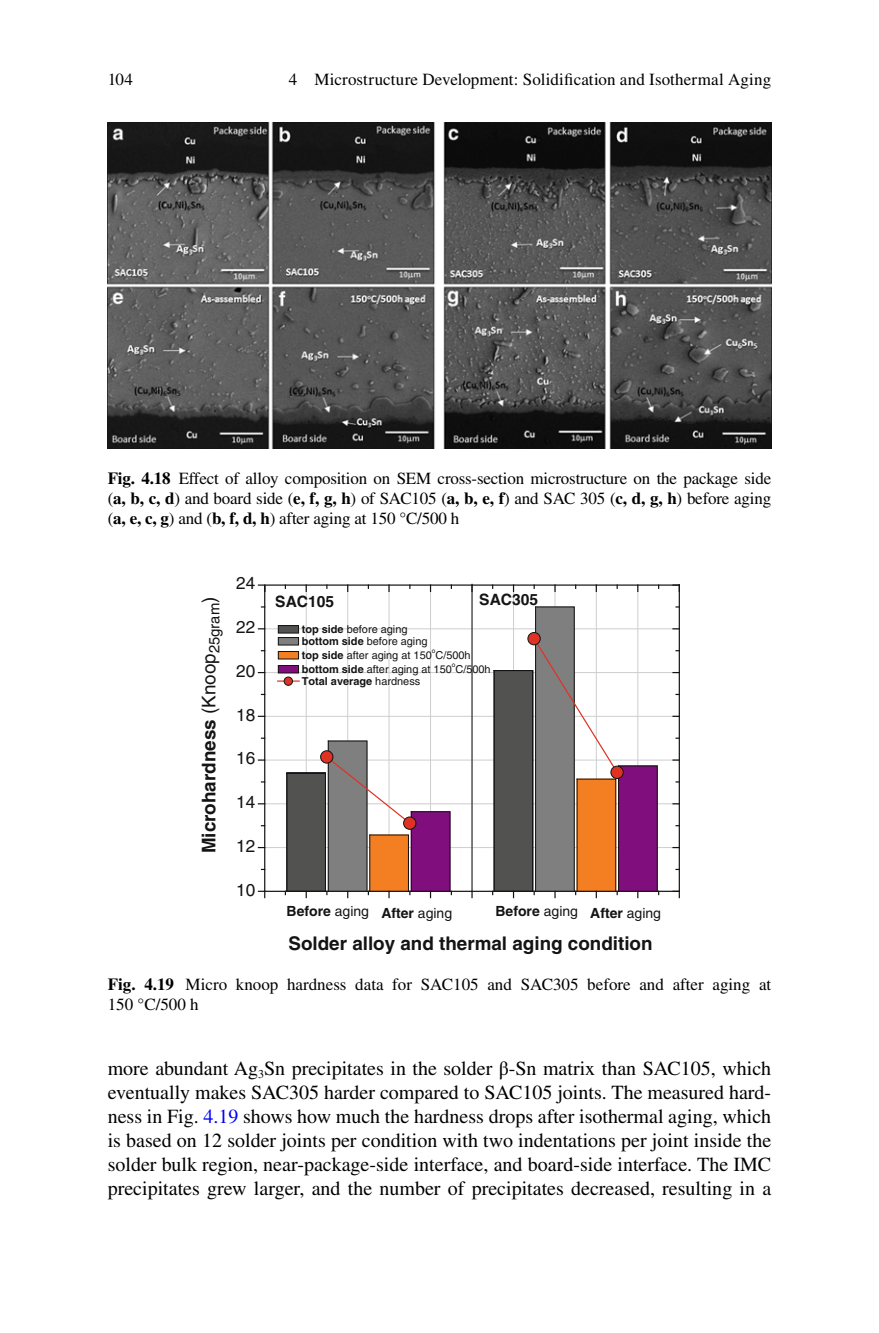
<style>
.page{position:relative;width:879px;height:1333px;background:#fff}
.page>*{position:absolute;margin:0;border:0;box-sizing:border-box;transform-origin:0 0}
.t1{font:20px/24px "Lngmxv Times";color:#000;text-align:justify}
.t2{font:700 18.8px "Ldyvxy Helvetica";color:#131413}
.t3{font:17.2px "Lrxxdq Helvetica";color:#131413}
.t4{font:17px/20px "Lngmxv Times";color:#000;text-align:justify}
.t5{font:700 15.6px "Ldyvxy Helvetica";color:#131413}
.t6{font:700 14px "Ldyvxy Helvetica";color:#131413}
.t7{font:11px/12px "Lrxxdq Helvetica";color:#131413}
.t8{font:700 11px "Ldyvxy Helvetica";color:#131413}
.t9{font:6.4px "Lrxxdq Helvetica";color:#131413}
.s1{font-family:"Jhhhpf Times";font-weight:700}
.s2{font-family:"Lrxxdq Helvetica";font-weight:400}
.s3{font-family:"Ldyvxy Helvetica";font-weight:700}
.s4{font-family:"Hhgnxv STIX General"}
.s5{color:#0000fa}
</style>
<div class="page">
<img style="left:108px;top:122px;width:663px;height:326px">
<hr style="left:306px;top:585px;width:1px;height:306px;background:#cdcece">
<hr style="left:347px;top:585px;width:1px;height:306px;background:#cdcece">
<hr style="left:389px;top:585px;width:1px;height:306px;background:#cdcece">
<hr style="left:430px;top:585px;width:1px;height:306px;background:#cdcece">
<hr style="left:513px;top:585px;width:1px;height:306px;background:#cdcece">
<hr style="left:555px;top:585px;width:1px;height:306px;background:#cdcece">
<hr style="left:596px;top:585px;width:1px;height:306px;background:#cdcece">
<hr style="left:637px;top:585px;width:1px;height:306px;background:#cdcece">
<hr style="left:265px;top:847px;width:414px;height:1px;background:#cdcece">
<hr style="left:265px;top:803px;width:414px;height:1px;background:#cdcece">
<hr style="left:265px;top:759px;width:414px;height:1px;background:#cdcece">
<hr style="left:265px;top:716px;width:414px;height:1px;background:#cdcece">
<hr style="left:265px;top:672px;width:414px;height:1px;background:#cdcece">
<hr style="left:265px;top:628px;width:414px;height:1px;background:#cdcece">
<svg style="left:285px;top:740px;width:167px;height:157px"></svg>
<svg style="left:471px;top:891px;width:2px;height:6px"></svg>
<svg style="left:492px;top:606px;width:167px;height:291px"></svg>
<hr style="left:265px;top:890px;width:414px;height:1px;background:#131413">
<svg style="left:258px;top:890px;width:7px;height:7px"></svg>
<svg style="left:258px;top:715px;width:6px;height:2px"></svg>
<hr style="left:264px;top:585px;width:1px;height:306px;background:#131413">
<svg style="left:388px;top:585px;width:2px;height:6px"></svg>
<hr style="left:265px;top:584px;width:414px;height:1px;background:#131413">
<svg style="left:673px;top:890px;width:7px;height:7px"></svg>
<svg style="left:673px;top:715px;width:6px;height:2px"></svg>
<svg style="left:673px;top:584px;width:7px;height:7px"></svg>
<hr style="left:679px;top:585px;width:1px;height:306px;background:#131413">
<div style="left:278px;top:625px;width:20px;height:8px;background:#525251"></div>
<div style="left:278px;top:625px;width:21px;height:8px;border:1px solid #131413"></div>
<div style="left:278px;top:637px;width:20px;height:8px;background:#7f7f7f"></div>
<div style="left:278px;top:637px;width:21px;height:8px;border:1px solid #131413"></div>
<div style="left:278px;top:651px;width:20px;height:8px;background:#f37f22"></div>
<div style="left:278px;top:651px;width:21px;height:8px;border:1px solid #131413"></div>
<div style="left:278px;top:665px;width:20px;height:8px;background:#810e7d"></div>
<div style="left:278px;top:665px;width:21px;height:8px;border:1px solid #131413"></div>
<svg style="left:278px;top:680px;width:21px;height:1px"></svg>
<div style="left:284px;top:677px;width:8px;height:8px;background:#df3224;border-radius:50%"></div>
<div style="left:284px;top:676px;width:9px;height:9px;border:1px solid #131413;border-radius:50%"></div>
<hr style="left:472px;top:584px;width:1px;height:307px;background:#131413">
<p class="t4" style="left:108px;top:71px;width:27px">104</p>
<p class="t4" style="left:289px;top:71px;width:484px">4 Microstructure Development: Solidification and Isothermal Aging</p>
<p class="t4" style="left:108px;top:470px;width:665px"><span class="s1">Fig. 4.18</span> Effect of alloy composition on SEM cross-section microstructure on the package side (<span class="s1">a, b, c, d</span>) and board side (<span class="s1">e, f, g, h</span>) of SAC105 ( <span class="s1">a, b, e, f</span> ) and SAC 305 ( <span class="s1">c, d, g, h</span> ) before aging ( <span class="s1">a, e, c, g</span> ) and ( <span class="s1">b, f, d, h</span> ) after aging at 150 °C/500 h</p>
<p class="t2" style="left:201px;top:853px;width:258px;rotate:-90deg">Microhardness <span class="s2">(Knoop</span><sub>25gram</sub><span class="s2">)</span></p>
<p class="t3" style="left:236px;top:577px;width:21px">24</p>
<p class="t3" style="left:236px;top:620px;width:21px">22</p>
<p class="t3" style="left:236px;top:664px;width:21px">20</p>
<p class="t3" style="left:236px;top:708px;width:21px">18</p>
<p class="t3" style="left:236px;top:752px;width:21px">16</p>
<p class="t3" style="left:236px;top:795px;width:21px">14</p>
<p class="t3" style="left:236px;top:839px;width:21px">12</p>
<p class="t3" style="left:236px;top:883px;width:21px">10</p>
<p class="t5" style="left:275px;top:595px;width:60px">SAC105</p>
<p class="t5" style="left:479px;top:593px;width:60px">SAC305</p>
<p class="t7" style="left:302px;top:624px;width:127px"><span class="s3">top side</span> before aging <span class="s3">bottom side</span> before aging</p>
<p class="t7" style="left:302px;top:649px;width:170px"><span class="s3">top side</span> after aging at 150 C/500h</p>
<p class="t9" style="left:432px;top:648px;width:5px">o</p>
<p class="t7" style="left:302px;top:664px;width:190px"><span class="s3">bottom side</span> after aging at 150 C/500h</p>
<p class="t9" style="left:452px;top:662px;width:5px">o</p>
<p class="t8" style="left:302px;top:676px;width:120px">Total average <span class="s2">hardness</span></p>
<p class="t6" style="left:287px;top:905px;width:84px">Before <span class="s2">aging</span></p>
<p class="t6" style="left:495px;top:905px;width:167px">Before <span class="s2">aging</span> After <span class="s2">aging</span></p>
<p class="t6" style="left:381px;top:907px;width:72px">After <span class="s2">aging</span></p>
<p class="t2" style="left:288px;top:935px;width:366px">Solder alloy and thermal aging condition</p>
<p class="t4" style="left:108px;top:975px;width:665px"><span class="s1">Fig. 4.19</span> Micro knoop hardness data for SAC105 and SAC305 before and after aging at<br>150 °C/500 h</p>
<p class="t1" style="left:108px;top:1057px;width:665px">more abundant Ag<sub>3</sub>Sn precipitates in the solder <span class="s4">β</span>-Sn matrix than SAC105, which eventually makes SAC305 harder compared to SAC105 joints. The measured hard&shy;ness in Fig. <span class="s5">4.19</span> shows how much the hardness drops after isothermal aging, which is based on 12 solder joints per condition with two indentations per joint inside the solder bulk region, near-package-side interface, and board-side interface. The IMC precipitates grew larger, and the number of precipitates decreased, resulting in a</p>
</div>
